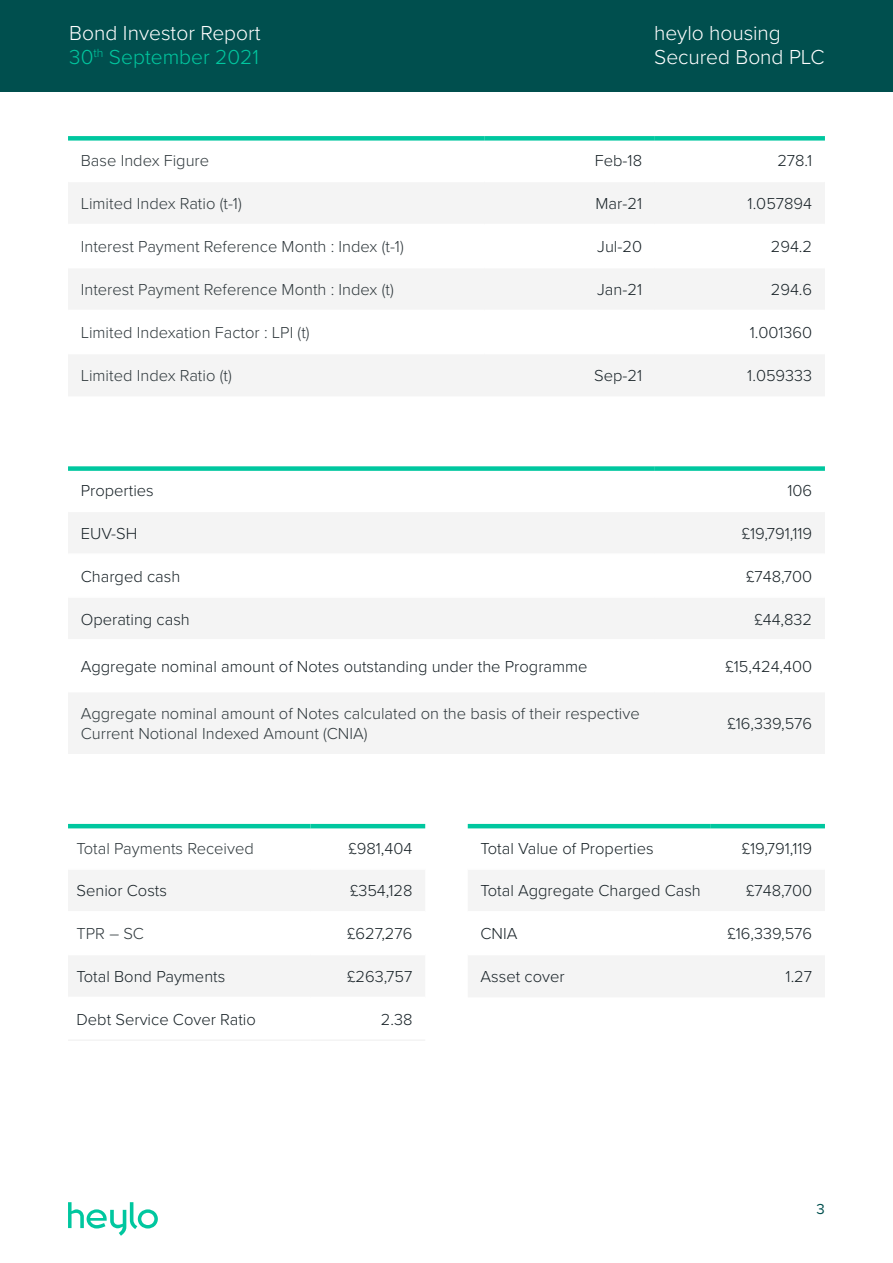
<style>
.page{position:relative;width:893px;height:1263px;background:#fff}
.page>*{position:absolute;margin:0;border:0;box-sizing:border-box;transform-origin:0 0}
.t1{font:300 21px/24px "Proxima Nova";color:#fff}
.t2{font:300 16.5px "Proxima Nova";color:#192328}
.t3{font:300 16.5px/19.5px "Proxima Nova";color:#30393d}
.t4{font:15px "Proxima Nova";color:#004f4e}
.s1{color:#00c79f}
</style>
<div class="page">
<div style="left:0;top:0;width:893px;height:91px;background:#004f4e"></div>
<svg style="left:68px;top:183px;width:757px;height:213px;fill:#f4f4f4"></svg>
<hr style="left:68px;top:224px;width:417px;height:1px;background:#fff">
<hr style="left:485px;top:224px;width:170px;height:1px;background:#fff">
<hr style="left:655px;top:224px;width:170px;height:1px;background:#fff">
<hr style="left:68px;top:267px;width:417px;height:1px;background:#fff">
<hr style="left:485px;top:267px;width:170px;height:1px;background:#fff">
<hr style="left:655px;top:267px;width:170px;height:1px;background:#fff">
<hr style="left:68px;top:310px;width:417px;height:1px;background:#fff">
<hr style="left:485px;top:310px;width:170px;height:1px;background:#fff">
<hr style="left:655px;top:310px;width:170px;height:1px;background:#fff">
<hr style="left:68px;top:353px;width:417px;height:1px;background:#fff">
<hr style="left:485px;top:353px;width:170px;height:1px;background:#fff">
<hr style="left:655px;top:353px;width:170px;height:1px;background:#fff">
<div style="left:68px;top:136px;width:417px;height:5px;background:#00c79f"></div>
<div style="left:485px;top:136px;width:170px;height:5px;background:#00c79f"></div>
<div style="left:655px;top:136px;width:170px;height:5px;background:#00c79f"></div>
<svg style="left:68px;top:513px;width:757px;height:241px;fill:#f4f4f4"></svg>
<hr style="left:68px;top:553px;width:587px;height:2px;background:#fff">
<hr style="left:655px;top:553px;width:170px;height:2px;background:#fff">
<hr style="left:68px;top:596px;width:587px;height:2px;background:#fff">
<hr style="left:655px;top:596px;width:170px;height:2px;background:#fff">
<hr style="left:68px;top:639px;width:587px;height:1px;background:#fff">
<hr style="left:655px;top:639px;width:170px;height:1px;background:#fff">
<hr style="left:654px;top:640px;width:2px;height:51px;background:#fff">
<hr style="left:68px;top:691px;width:587px;height:1px;background:#fff">
<hr style="left:655px;top:691px;width:170px;height:1px;background:#fff">
<div style="left:68px;top:466px;width:587px;height:5px;background:#00c79f"></div>
<div style="left:655px;top:466px;width:170px;height:5px;background:#00c79f"></div>
<svg style="left:68px;top:828px;width:357px;height:1px"></svg>
<svg style="left:68px;top:870px;width:357px;height:126px;fill:#f4f4f4"></svg>
<hr style="left:68px;top:911px;width:242px;height:1px;background:#fff">
<hr style="left:310px;top:911px;width:115px;height:1px;background:#fff">
<hr style="left:68px;top:954px;width:242px;height:1px;background:#fff">
<hr style="left:310px;top:954px;width:115px;height:1px;background:#fff">
<hr style="left:68px;top:824px;width:242px;height:4px;background:#00c79f">
<hr style="left:310px;top:824px;width:115px;height:4px;background:#00c79f">
<hr style="left:68px;top:1039px;width:242px;height:2px;background:#f4f4f4">
<hr style="left:310px;top:1039px;width:115px;height:2px;background:#f4f4f4">
<svg style="left:468px;top:828px;width:357px;height:1px"></svg>
<svg style="left:468px;top:870px;width:357px;height:127px;fill:#f4f4f4"></svg>
<hr style="left:468px;top:911px;width:242px;height:1px;background:#fff">
<hr style="left:710px;top:911px;width:115px;height:1px;background:#fff">
<hr style="left:468px;top:954px;width:242px;height:1px;background:#fff">
<hr style="left:710px;top:954px;width:115px;height:1px;background:#fff">
<hr style="left:468px;top:824px;width:242px;height:4px;background:#00c79f">
<hr style="left:710px;top:824px;width:115px;height:4px;background:#00c79f">
<svg style="left:68px;top:1202px;width:90px;height:34px"></svg>
<p class="t1" style="left:69px;top:20px;width:193px">Bond Investor Report<br><span class="s1">30</span><sup>th</sup> <span class="s1">September 2021</span></p>
<p class="t1" style="left:654px;top:20px;width:172px">heylo housing<br>Secured Bond PLC</p>
<p class="t3" style="left:81px;top:150px;width:130px">Base Index Figure</p>
<p class="t2" style="left:595px;top:148px;width:49px">Feb-18</p>
<p class="t2" style="left:777px;top:148px;width:36px">278.1</p>
<p class="t3" style="left:81px;top:193px;width:162px">Limited Index Ratio (t-1)</p>
<p class="t2" style="left:596px;top:191px;width:48px">Mar-21</p>
<p class="t2" style="left:748px;top:191px;width:66px">1.057894</p>
<p class="t3" style="left:81px;top:236px;width:324px">Interest Payment Reference Month : Index (t-1)</p>
<p class="t2" style="left:597px;top:234px;width:46px">Jul-20</p>
<p class="t2" style="left:771px;top:234px;width:43px">294.2</p>
<p class="t3" style="left:81px;top:279px;width:314px">Interest Payment Reference Month : Index (t)</p>
<p class="t2" style="left:597px;top:277px;width:46px">Jan-21</p>
<p class="t2" style="left:771px;top:277px;width:43px">294.6</p>
<p class="t3" style="left:81px;top:322px;width:230px">Limited Indexation Factor : LPI (t)</p>
<p class="t2" style="left:750px;top:320px;width:64px">1.001360</p>
<p class="t3" style="left:81px;top:365px;width:152px">Limited Index Ratio (t)</p>
<p class="t2" style="left:594px;top:363px;width:49px">Sep-21</p>
<p class="t2" style="left:747px;top:363px;width:66px">1.059333</p>
<p class="t2" style="left:81px;top:478px;width:75px">Properties</p>
<p class="t2" style="left:787px;top:478px;width:26px">106</p>
<p class="t2" style="left:81px;top:521px;width:58px">EUV-SH</p>
<p class="t2" style="left:742px;top:521px;width:72px">£19,791,119</p>
<p class="t2" style="left:81px;top:564px;width:101px">Charged cash</p>
<p class="t2" style="left:746px;top:564px;width:67px">£748,700</p>
<p class="t2" style="left:81px;top:607px;width:111px">Operating cash</p>
<p class="t2" style="left:754px;top:607px;width:59px">£44,832</p>
<p class="t2" style="left:81px;top:654px;width:508px">Aggregate nominal amount of Notes outstanding under the Programme</p>
<p class="t2" style="left:725px;top:654px;width:88px">£15,424,400</p>
<p class="t3" style="left:81px;top:703px;width:560px">Aggregate nominal amount of Notes calculated on the basis of their respective<br>Current Notional Indexed Amount (CNIA)</p>
<p class="t2" style="left:727px;top:711px;width:86px">£16,339,576</p>
<p class="t3" style="left:77px;top:837px;width:179px">Total Payments Received</p>
<p class="t2" style="left:348px;top:836px;width:65px">£981,404</p>
<p class="t2" style="left:77px;top:879px;width:92px">Senior Costs</p>
<p class="t2" style="left:350px;top:879px;width:64px">£354,128</p>
<p class="t3" style="left:77px;top:923px;width:69px">TPR – SC</p>
<p class="t2" style="left:347px;top:921px;width:67px">£627,276</p>
<p class="t2" style="left:77px;top:964px;width:150px">Total Bond Payments</p>
<p class="t2" style="left:347px;top:964px;width:67px">£263,757</p>
<p class="t2" style="left:77px;top:1007px;width:181px">Debt Service Cover Ratio</p>
<p class="t2" style="left:381px;top:1007px;width:33px">2.38</p>
<p class="t2" style="left:480px;top:836px;width:175px">Total Value of Properties</p>
<p class="t2" style="left:742px;top:836px;width:72px">£19,791,119</p>
<p class="t2" style="left:480px;top:879px;width:222px">Total Aggregate Charged Cash</p>
<p class="t2" style="left:746px;top:879px;width:67px">£748,700</p>
<p class="t2" style="left:480px;top:921px;width:38px">CNIA</p>
<p class="t2" style="left:727px;top:921px;width:86px">£16,339,576</p>
<p class="t2" style="left:480px;top:964px;width:86px">Asset cover</p>
<p class="t2" style="left:786px;top:964px;width:28px">1.27</p>
<p class="t4" style="left:817px;top:1198px;width:10px">3</p>
</div>
